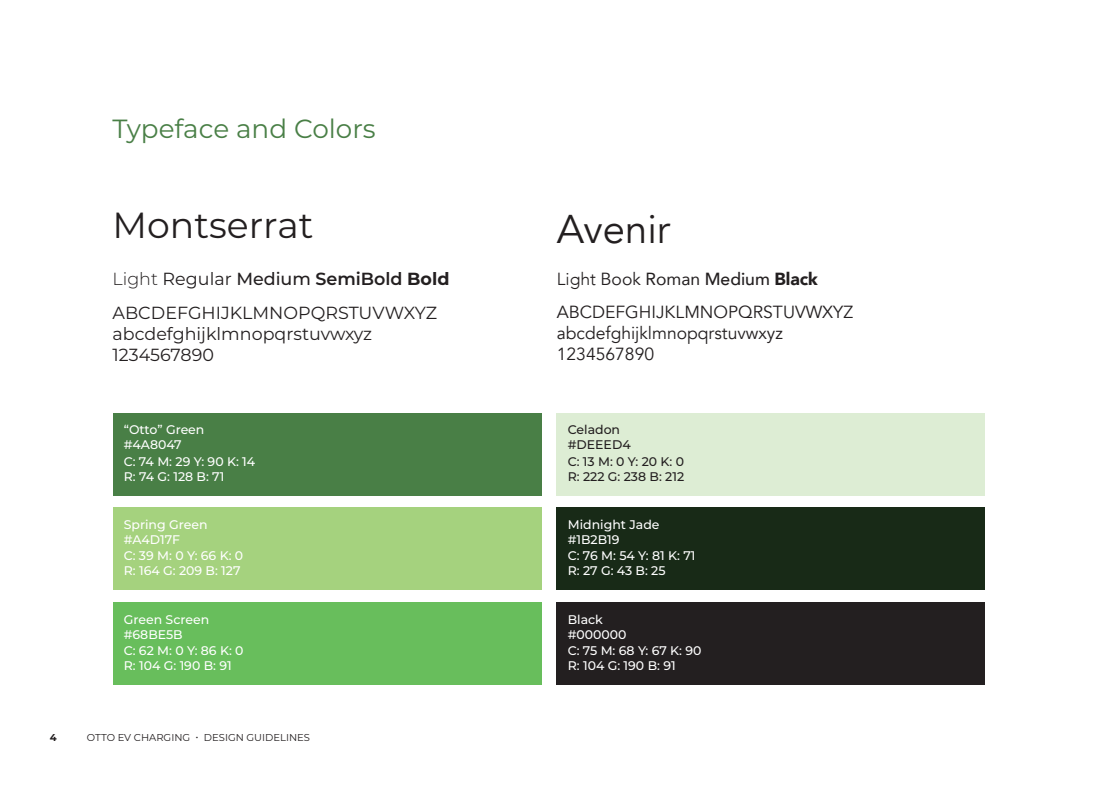
<style>
.page{position:relative;width:1098px;height:790px;background:#fff}
.page>*{position:absolute;margin:0;border:0;box-sizing:border-box;transform-origin:0 0}
.t1{font:40px "Avenir";color:#231f20}
.Contents{font:36.25px "Montserrat";color:#231f20}
.Page_Titles{font:26.25px "Montserrat";color:#497f46}
.Caps_Copy{font:17.5px/21px "Montserrat";color:#231f20}
.t2{font:17.5px/21px "Avenir";color:#231f20}
.Contents-2{font:600 17.5px "Montserrat";color:#231f20}
.t3{font:500 17.5px "Avenir";color:#231f20}
.t4{font:500 12.5px/15px "Montserrat";color:#fff}
.t5{font:500 12.5px/15px "Montserrat";color:#231f20}
.t6{font:10px "Montserrat";color:#231f20}
.t7{font:700 10px "Montserrat";color:#231f20}
.s1{font-weight:300}
.s2{font-weight:400}
.s3{font-weight:500}
.s4{font-weight:700}
.s5{font-weight:900}
</style>
<div class="page">
<div style="left:112px;top:412px;width:429px;height:83px;background:#497f46"></div>
<div style="left:112px;top:506px;width:429px;height:83px;background:#a5d27e"></div>
<div style="left:556px;top:506px;width:429px;height:83px;background:#182a17"></div>
<div style="left:112px;top:601px;width:429px;height:83px;background:#68be5c"></div>
<div style="left:556px;top:601px;width:429px;height:83px;background:#231f20"></div>
<div style="left:556px;top:412px;width:429px;height:83px;background:#ddedd4"></div>
<p class="Page_Titles" style="left:112px;top:111px;width:264px">Typeface and Colors</p>
<p class="Contents" style="left:112px;top:200px;width:202px">Montserrat</p>
<p class="t1" style="left:557px;top:205px;width:115px">Avenir</p>
<p class="Contents-2" style="left:112px;top:266px;width:338px"><span class="s1">Light</span> <span class="s2">Regular</span> <span class="s3">Medium</span> SemiBold <span class="s4">Bold</span></p>
<p class="t3" style="left:557px;top:264px;width:262px"><span class="s1">Light</span> <span class="s2">Book</span> <span class="s2">Roman</span> Medium <span class="s5">Black</span></p>
<p class="Caps_Copy" style="left:112px;top:301px;width:326px">ABCDEFGHIJKLMNOPQRSTUVWXYZ abcdefghijklmnopqrstuvwxyz<br>1234567890</p>
<p class="t2" style="left:557px;top:301px;width:298px">ABCDEFGHIJKLMNOPQRSTUVWXYZ abcdefghijklmnopqrstuvwxyz<br>1234567890</p>
<p class="t4" style="left:124px;top:422px;width:82px">“Otto” Green</p>
<p class="t4" style="left:124px;top:437px;width:59px">#4A8047</p>
<p class="t5" style="left:567px;top:422px;width:54px">Celadon</p>
<p class="t5" style="left:567px;top:437px;width:64px">#DEEED4</p>
<p class="t4" style="left:124px;top:453px;width:133px">C: 74 M: 29 Y: 90 K: 14<br>R: 74 G: 128 B: 71</p>
<p class="t5" style="left:567px;top:453px;width:118px">C: 13 M: 0 Y: 20 K: 0<br>R: 222 G: 238 B: 212</p>
<p class="t4" style="left:124px;top:516px;width:85px">Spring Green</p>
<p class="t4" style="left:124px;top:531px;width:58px">#A4D17F</p>
<p class="t4" style="left:567px;top:516px;width:93px">Midnight Jade</p>
<p class="t4" style="left:567px;top:531px;width:53px">#1B2B19</p>
<p class="t4" style="left:124px;top:547px;width:121px">C: 39 M: 0 Y: 66 K: 0<br>R: 164 G: 209 B: 127</p>
<p class="t4" style="left:567px;top:547px;width:129px">C: 76 M: 54 Y: 81 K: 71<br>R: 27 G: 43 B: 25</p>
<p class="t4" style="left:124px;top:610px;width:87px">Green Screen</p>
<p class="t4" style="left:124px;top:625px;width:60px">#68BE5B</p>
<p class="t4" style="left:567px;top:610px;width:37px">Black</p>
<p class="t4" style="left:567px;top:625px;width:60px">#000000</p>
<p class="t4" style="left:124px;top:642px;width:121px">C: 62 M: 0 Y: 86 K: 0<br>R: 104 G: 190 B: 91</p>
<p class="t4" style="left:567px;top:642px;width:135px">C: 75 M: 68 Y: 67 K: 90<br>R: 104 G: 190 B: 91</p>
<p class="t7" style="left:50px;top:729px;width:8px">4</p>
<p class="t6" style="left:87px;top:729px;width:225px">OTTO EV CHARGING • DESIGN GUIDELINES</p>
</div>
